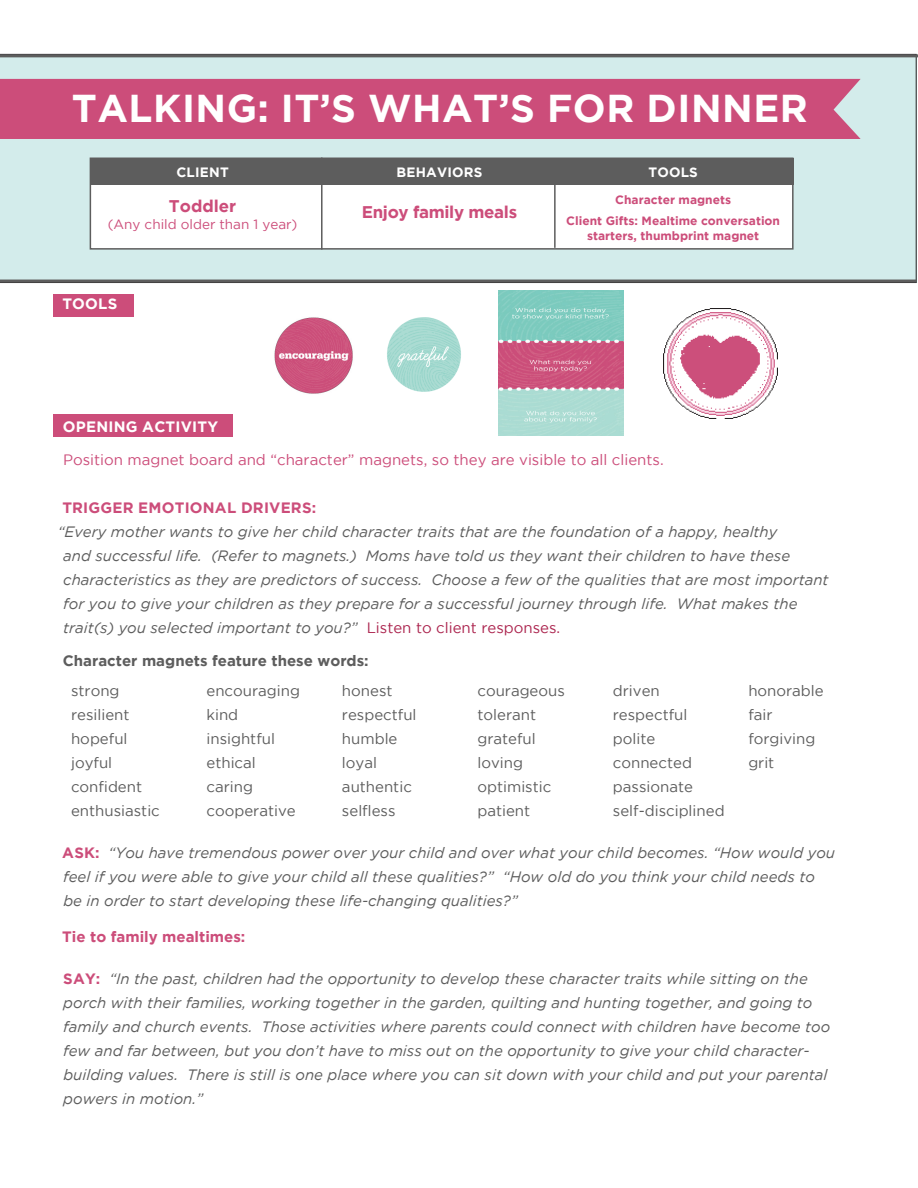
<style>
.page{position:relative;width:918px;height:1188px;background:#fff}
.page>*{position:absolute;margin:0;border:0;box-sizing:border-box;transform-origin:0 0}
.t1{font:700 38.7px "Gotham";letter-spacing:.015em;color:#fff}
.t2{font:700 16.8px "Gotham";letter-spacing:-.02em;color:#cc4d7a}
.t3{font:700 16.8px "Gotham";color:#cc4d7a}
.t4{font:italic 15px/24px "Gotham";color:#5d5d5d}
.t5{font:15px/24px "Gotham";color:#5d5d5d}
.t6{font:15px "Gotham";color:#cc4d7a}
.t7{font:700 15px "Gotham";letter-spacing:.015em;color:#cc4d7a}
.t8{font:700 15px "Gotham";color:#5d5d5d}
.t9{font:700 15px "Gotham";letter-spacing:.015em;color:#fff}
.t10{font:13.5px "Gotham";color:#cc4d7a}
.t11{font:700 13.5px "Gotham";letter-spacing:.015em;color:#fff}
.t12{font:700 12px/15px "Gotham";color:#cc4d7a;text-align:center}
.s1{font-style:normal;color:#ac254f}
.s2{font-weight:700;font-style:normal;color:#cc4d7a}
</style>
<div class="page">
<div style="left:0;top:57px;width:917px;height:226px;background:#d3eceb"></div>
<div style="left:53px;top:295px;width:81px;height:22px;background:#cc4d7a"></div>
<div style="left:53px;top:415px;width:180px;height:22px;background:#cc4d7a"></div>
<div style="left:90px;top:158px;width:704px;height:92px;background:#fff;border:2px solid #5d5d5d"></div>
<div style="left:90px;top:158px;width:704px;height:27px;background:#5d5d5d"></div>
<div style="left:0;top:79px;width:861px;height:60px;background:#cc4d7a"></div>
<hr style="left:321px;top:158px;width:2px;height:92px;background:#5d5d5d">
<hr style="left:554px;top:159px;width:2px;height:89px;background:#5d5d5d">
<hr style="left:0;top:280px;width:916px;height:3px;background:#5d5d5d">
<hr style="left:0;top:54px;width:918px;height:3px;background:#5d5d5d">
<img style="left:274px;top:317px;width:79px;height:77px">
<img style="left:387px;top:317px;width:74px;height:75px">
<img style="left:498px;top:290px;width:125px;height:145px">
<img style="left:663px;top:309px;width:114px;height:110px">
<p class="t1" style="left:72px;top:86px;width:738px">TALKING: IT’S WHAT’S FOR DINNER</p>
<p class="t11" style="left:177px;top:164px;width:54px">CLIENT</p>
<p class="t3" style="left:169px;top:196px;width:69px">Toddler</p>
<p class="t10" style="left:108px;top:217px;width:191px">(Any child older than 1 year)</p>
<p class="t9" style="left:62px;top:295px;width:56px">TOOLS</p>
<p class="t11" style="left:397px;top:164px;width:87px">BEHAVIORS</p>
<p class="t2" style="left:362px;top:202px;width:157px">Enjoy family meals</p>
<p class="t11" style="left:648px;top:164px;width:51px">TOOLS</p>
<p class="t12" style="left:615px;top:192px;width:117px">Character magnets</p>
<p class="t12" style="left:566px;top:213px;width:215px">Client Gifts: Mealtime conversation starters, thumbprint magnet</p>
<p class="t9" style="left:63px;top:418px;width:157px">OPENING ACTIVITY</p>
<p class="t6" style="left:63px;top:451px;width:602px">Position magnet board and “character” magnets, so they are visible to all clients.</p>
<p class="t7" style="left:62px;top:499px;width:255px">TRIGGER EMOTIONAL DRIVERS:</p>
<p class="t4" style="left:58px;top:520px;width:721px">“Every mother wants to give her child character traits that are the foundation of a happy, healthy</p>
<p class="t4" style="left:63px;top:544px;width:729px">and successful life. (Refer to magnets.) Moms have told us they want their children to have these</p>
<p class="t4" style="left:63px;top:568px;width:767px">characteristics as they are predictors of success. Choose a few of the qualities that are most important</p>
<p class="t4" style="left:63px;top:592px;width:736px">for you to give your children as they prepare for a successful journey through life. What makes the</p>
<p class="t4" style="left:63px;top:616px;width:499px">trait(s) you selected important to you?” <span class="s1">Listen to client responses.</span></p>
<p class="t8" style="left:63px;top:652px;width:307px">Character magnets feature these words:</p>
<p class="t5" style="left:71px;top:679px;width:50px">strong</p>
<p class="t5" style="left:71px;top:703px;width:60px">resilient</p>
<p class="t5" style="left:71px;top:727px;width:58px">hopeful</p>
<p class="t5" style="left:71px;top:751px;width:43px">joyful</p>
<p class="t5" style="left:71px;top:775px;width:73px">confident</p>
<p class="t5" style="left:71px;top:799px;width:90px">enthusiastic</p>
<p class="t5" style="left:207px;top:679px;width:95px">encouraging</p>
<p class="t5" style="left:207px;top:703px;width:33px">kind</p>
<p class="t5" style="left:207px;top:727px;width:70px">insightful</p>
<p class="t5" style="left:207px;top:751px;width:51px">ethical</p>
<p class="t5" style="left:207px;top:775px;width:48px">caring</p>
<p class="t5" style="left:207px;top:799px;width:91px">cooperative</p>
<p class="t5" style="left:342px;top:679px;width:52px">honest</p>
<p class="t5" style="left:342px;top:703px;width:76px">respectful</p>
<p class="t5" style="left:342px;top:727px;width:57px">humble</p>
<p class="t5" style="left:342px;top:751px;width:37px">loyal</p>
<p class="t5" style="left:342px;top:775px;width:71px">authentic</p>
<p class="t5" style="left:342px;top:799px;width:55px">selfless</p>
<p class="t5" style="left:477px;top:679px;width:89px">courageous tolerant grateful</p>
<p class="t5" style="left:477px;top:751px;width:75px">loving optimistic patient</p>
<p class="t5" style="left:613px;top:679px;width:82px">driven respectful polite connected passionate</p>
<p class="t5" style="left:613px;top:799px;width:113px">self-disciplined</p>
<p class="t5" style="left:748px;top:679px;width:77px">honorable</p>
<p class="t5" style="left:748px;top:703px;width:26px">fair</p>
<p class="t5" style="left:748px;top:727px;width:69px">forgiving</p>
<p class="t5" style="left:748px;top:751px;width:28px">grit</p>
<p class="t4" style="left:62px;top:841px;width:774px"><span class="s2">ASK:</span> “You have tremendous power over your child and over what your child becomes. “How would you feel if you were able to give your child all these qualities?” “How old do you think your child needs to be in order to start developing these life-changing qualities?”</p>
<p class="t7" style="left:62px;top:928px;width:185px">Tie to family mealtimes:</p>
<p class="t4" style="left:63px;top:967px;width:769px"><span class="s2">SAY:</span> “In the past, children had the opportunity to develop these character traits while sitting on the porch with their families, working together in the garden, quilting and hunting together, and going to family and church events. Those activities where parents could connect with children have become too few and far between, but you don’t have to miss out on the opportunity to give your child character&shy;building values. There is still is one place where you can sit down with your child and put your parental powers in motion.”</p>
</div>
